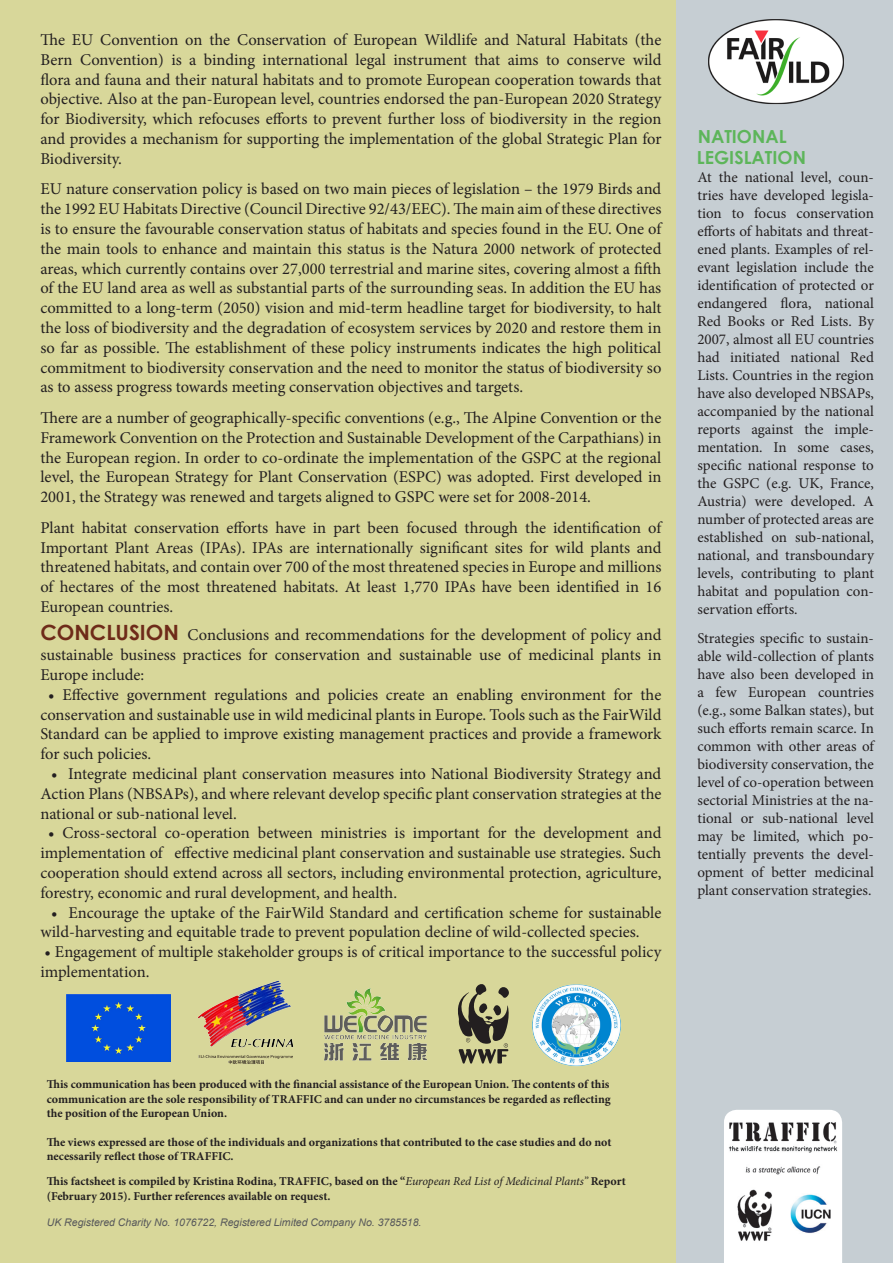
<style>
.page{position:relative;width:893px;height:1263px;background:#d8d79a}
.page>*{position:absolute;margin:0;border:0;box-sizing:border-box;transform-origin:0 0}
.t1{font:700 18px "Century Gothic";color:#5db55a}
.t2{font:16.5px/19.8px "Minion Pro";color:#231f20;text-align:justify}
.t3{font:15px/18px "Minion Pro";color:#231f20;text-align:justify}
.t4{font:700 12px/14.4px "Minion Pro";color:#231f20}
.t5{font:italic 10.5px "Arial";color:#57585a}
.s1{font-family:"Century Gothic";font-weight:700;font-size:21px;color:#6e2b19}
.s2{font-weight:400;font-style:italic}
</style>
<div class="page">
<img style="left:198px;top:980px;width:96px;height:84px">
<img style="left:67px;top:994px;width:104px;height:67px">
<div style="left:677px;top:0;width:216px;height:1263px;background:#c6ced3"></div>
<img style="left:708px;top:19px;width:136px;height:85px">
<img style="left:724px;top:1110px;width:118px;height:153px">
<img style="left:324px;top:988px;width:103px;height:73px">
<svg style="left:458px;top:984px;width:51px;height:79px"></svg>
<img style="left:532px;top:984px;width:89px;height:82px">
<p class="t2" style="left:40px;top:30px;width:623px">The EU Convention on the Conservation of European Wildlife and Natural Habitats (the Bern Convention) is a binding international legal instrument that aims to conserve wild flora and fauna and their natural habitats and to promote European cooperation towards that objective. Also at the pan-European level, countries endorsed the pan-European 2020 Strategy for Biodiversity, which refocuses efforts to prevent further loss of biodiversity in the region and provides a mechanism for supporting the implementation of the global Strategic Plan for Biodiversity.</p>
<p class="t2" style="left:40px;top:179px;width:623px">EU nature conservation policy is based on two main pieces of legislation – the 1979 Birds and the 1992 EU Habitats Directive (Council Directive 92/43/EEC). The main aim of these directives is to ensure the favourable conservation status of habitats and species found in the EU. One of the main tools to enhance and maintain this status is the Natura 2000 network of protected areas, which currently contains over 27,000 terrestrial and marine sites, covering almost a fifth of the EU land area as well as substantial parts of the surrounding seas. In addition the EU has committed to a long-term (2050) vision and mid-term headline target for biodiversity, to halt the loss of biodiversity and the degradation of ecosystem services by 2020 and restore them in so far as possible. The establishment of these policy instruments indicates the high political commitment to biodiversity conservation and the need to monitor the status of biodiversity so as to assess progress towards meeting conservation objectives and targets.</p>
<p class="t2" style="left:40px;top:408px;width:623px">There are a number of geographically-specific conventions (e.g., The Alpine Convention or the Framework Convention on the Protection and Sustainable Development of the Carpathians) in the European region. In order to co-ordinate the implementation of the GSPC at the regional level, the European Strategy for Plant Conservation (ESPC) was adopted. First developed in 2001, the Strategy was renewed and targets aligned to GSPC were set for 2008-2014.</p>
<p class="t2" style="left:40px;top:518px;width:623px">Plant habitat conservation efforts have in part been focused through the identification of Important Plant Areas (IPAs). IPAs are internationally significant sites for wild plants and threatened habitats, and contain over 700 of the most threatened species in Europe and millions of hectares of the most threatened habitats. At least 1,770 IPAs have been identified in 16<br>European countries.</p>
<p class="t2" style="left:40px;top:625px;width:622px"><span class="s1">CONCLUSION</span> Conclusions and recommendations for the development of policy and sustainable business practices for conservation and sustainable use of medicinal plants in Europe include:</p>
<p class="t2" style="left:40px;top:685px;width:623px;text-indent:8px">• Effective government regulations and policies create an enabling environment for the conservation and sustainable use in wild medicinal plants in Europe. Tools such as the FairWild Standard can be applied to improve existing management practices and provide a framework for such policies.</p>
<p class="t2" style="left:40px;top:764px;width:622px;text-indent:11px">• Integrate medicinal plant conservation measures into National Biodiversity Strategy and Action Plans (NBSAPs), and where relevant develop specific plant conservation strategies at the national or sub-national level.</p>
<p class="t2" style="left:40px;top:823px;width:622px;text-indent:8px">• Cross-sectoral co-operation between ministries is important for the development and implementation of effective medicinal plant conservation and sustainable use strategies. Such cooperation should extend across all sectors, including environmental protection, agriculture, forestry, economic and rural development, and health.</p>
<p class="t2" style="left:40px;top:902px;width:622px;text-indent:11px">• Encourage the uptake of the FairWild Standard and certification scheme for sustainable wild-harvesting and equitable trade to prevent population decline of wild-collected species.</p>
<p class="t2" style="left:40px;top:942px;width:622px">• Engagement of multiple stakeholder groups is of critical importance to the successful policy implementation.</p>
<p class="t1" style="left:698px;top:122px;width:90px">NATIONAL</p>
<p class="t1" style="left:697px;top:144px;width:111px">LEGISLATION</p>
<p class="t3" style="left:697px;top:168px;width:178px">At the national level, coun&shy;tries have developed legisla&shy;tion to focus conservation efforts of habitats and threat&shy;ened plants. Examples of rel&shy;evant legislation include the identification of protected or endangered flora, national Red Books or Red Lists. By 2007, almost all EU countries had initiated national Red Lists. Countries in the region have also developed NBSAPs, accompanied by the national reports against the imple&shy;mentation. In some cases, specific national response to the GSPC (e.g. UK, France, Austria) were developed. A number of protected areas are established on sub-national, national, and transboundary levels, contributing to plant habitat and population con&shy;servation efforts.</p>
<p class="t3" style="left:697px;top:629px;width:178px">Strategies specific to sustain&shy;able wild-collection of plants have also been developed in a few European countries (e.g., some Balkan states), but such efforts remain scarce. In common with other areas of biodiversity conservation, the level of co-operation between sectorial Ministries at the na&shy;tional or sub-national level may be limited, which po&shy;tentially prevents the devel&shy;opment of better medicinal plant conservation strategies.</p>
<p class="t4" style="left:47px;top:1077px;width:564px">This communication has been produced with the financial assistance of the European Union. The contents of this</p>
<p class="t4" style="left:47px;top:1091px;width:565px">communication are the sole responsibility of TRAFFIC and can under no circumstances be regarded as reflecting</p>
<p class="t4" style="left:47px;top:1106px;width:182px">the position of the European Union.</p>
<p class="t4" style="left:47px;top:1134px;width:566px">The views expressed are those of the individuals and organizations that contributed to the case studies and do not</p>
<p class="t4" style="left:47px;top:1149px;width:188px">necessarily reflect those of TRAFFIC.</p>
<p class="t4" style="left:47px;top:1174px;width:580px">This factsheet is compiled by Kristina Rodina, TRAFFIC, based on the “<span class="s2">European Red List of Medicinal Plants”</span> Report (February 2015). Further references available on request.</p>
<p class="t5" style="left:47px;top:1215px;width:376px">UK Registered Charity No. 1076722, Registered Limited Company No. 3785518.</p>
</div>
